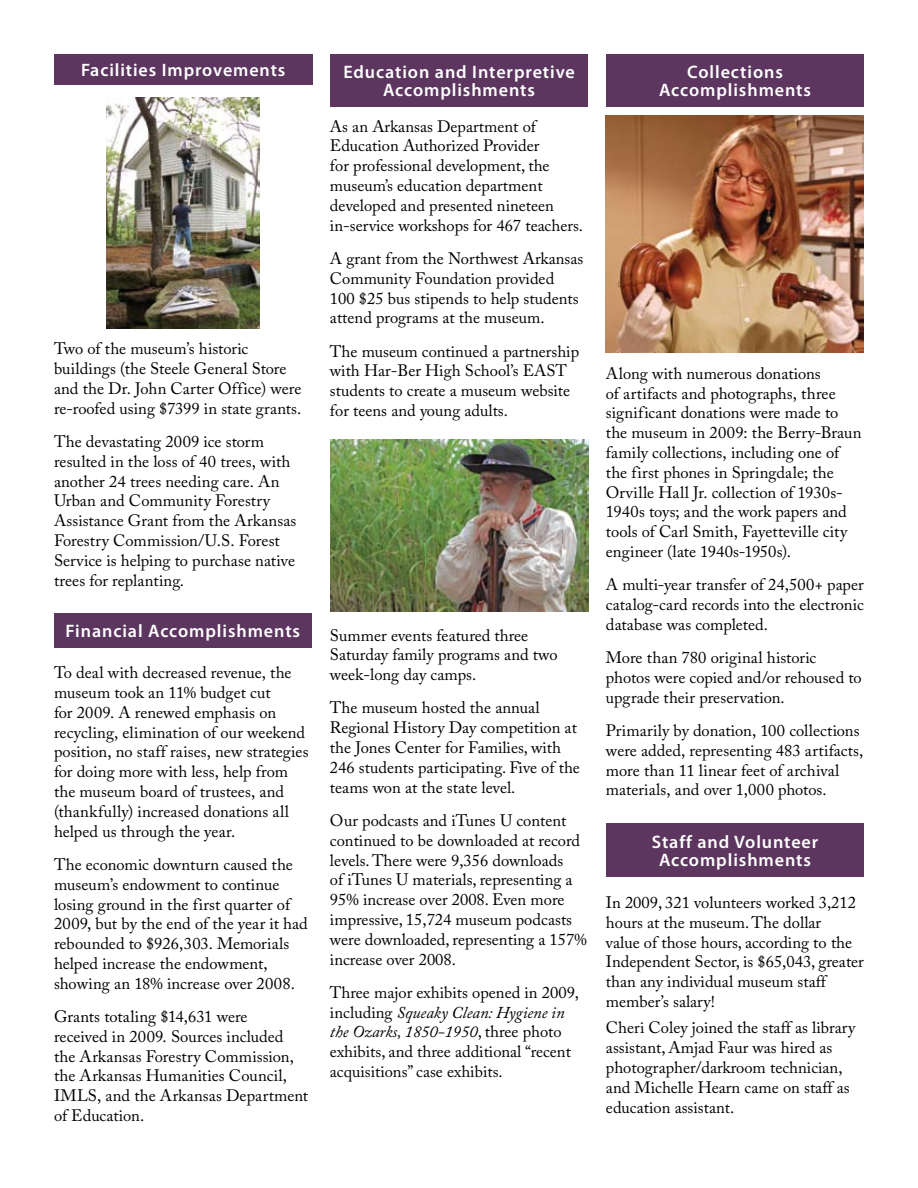
<style>
.page{position:relative;width:918px;height:1188px;background:#fff}
.page>*{position:absolute;margin:0;border:0;box-sizing:border-box;transform-origin:0 0}
.t1{font:600 18.15px/18.1px "Myriad Pro";letter-spacing:.05em;color:#fff;text-align:center}
.t2{font:600 18px "Myriad Pro";letter-spacing:.05em;color:#fff}
.t3{font:16.5px/19.8px "Adobe Caslon Pro";color:#000}
.s1{font-style:italic}
</style>
<div class="page">
<div style="left:54px;top:613px;width:258px;height:35px;background:#5c365f"></div>
<div style="left:330px;top:54px;width:258px;height:52px;background:#5c365f"></div>
<div style="left:606px;top:54px;width:258px;height:52px;background:#5c365f"></div>
<div style="left:606px;top:824px;width:258px;height:53px;background:#5c365f"></div>
<div style="left:54px;top:54px;width:258px;height:31px;background:#5c365f"></div>
<img style="left:106px;top:98px;width:154px;height:231px">
<img style="left:330px;top:439px;width:259px;height:172px">
<img style="left:606px;top:115px;width:258px;height:238px">
<p class="t2" style="left:81px;top:59px;width:206px">Facilities Improvements</p>
<p class="t3" style="left:54px;top:339px;width:249px">Two of the museum’s historic buildings (the Steele General Store and the Dr. John Carter Office) were re-roofed using $7399 in state grants.</p>
<p class="t3" style="left:54px;top:431px;width:244px">The devastating 2009 ice storm resulted in the loss of 40 trees, with another 24 trees needing care. An<br>Urban and Community Forestry<br>Assistance Grant from the Arkansas<br>Forestry Commission/U.S. Forest<br>Service is helping to purchase native trees for replanting.</p>
<p class="t1" style="left:66px;top:622px;width:236px">Financial Accomplishments</p>
<p class="t3" style="left:54px;top:663px;width:256px">To deal with decreased revenue, the museum took an 11% budget cut<br>for 2009. A renewed emphasis on recycling, elimination of our weekend position, no staff raises, new strategies for doing more with less, help from the museum board of trustees, and (thankfully) increased donations all helped us through the year.</p>
<p class="t3" style="left:54px;top:854px;width:255px">The economic downturn caused the museum’s endowment to continue losing ground in the first quarter of 2009, but by the end of the year it had rebounded to $926,303. Memorials helped increase the endowment, showing an 18% increase over 2008.</p>
<p class="t3" style="left:54px;top:1006px;width:256px">Grants totaling $14,631 were<br>received in 2009. Sources included the Arkansas Forestry Commission, the Arkansas Humanities Council,<br>IMLS, and the Arkansas Department of Education.</p>
<p class="t1" style="left:343px;top:62px;width:233px">Education and Interpretive<br>Accomplishments</p>
<p class="t1" style="left:659px;top:62px;width:153px">Collections<br>Accomplishments</p>
<p class="t3" style="left:330px;top:116px;width:255px">As an Arkansas Department of Education Authorized Provider<br>for professional development, the museum’s education department developed and presented nineteen in-service workshops for 467 teachers.</p>
<p class="t3" style="left:330px;top:248px;width:255px">A grant from the Northwest Arkansas Community Foundation provided<br>100 $25 bus stipends to help students attend programs at the museum.</p>
<p class="t3" style="left:330px;top:341px;width:251px">The museum continued a partnership with Har-Ber High School’s EAST students to create a museum website for teens and young adults.</p>
<p class="t3" style="left:330px;top:625px;width:229px">Summer events featured three<br>Saturday family programs and two week-long day camps.</p>
<p class="t3" style="left:330px;top:698px;width:252px">The museum hosted the annual Regional History Day competition at the Jones Center for Families, with 246 students participating. Five of the teams won at the state level.</p>
<p class="t3" style="left:330px;top:810px;width:258px">Our podcasts and iTunes U content continued to be downloaded at record levels. There were 9,356 downloads<br>of iTunes U materials, representing a 95% increase over 2008. Even more impressive, 15,724 museum podcasts were downloaded, representing a 157% increase over 2008.</p>
<p class="t3" style="left:330px;top:982px;width:251px">Three major exhibits opened in 2009, including <span class="s1">Squeaky Clean: Hygiene in the Ozarks, 1850-1950</span>, three photo exhibits, and three additional “recent acquisitions” case exhibits.</p>
<p class="t3" style="left:606px;top:363px;width:257px">Along with numerous donations<br>of artifacts and photographs, three significant donations were made to the museum in 2009: the Berry-Braun family collections, including one of the first phones in Springdale; the Orville Hall Jr. collection of 1930s-1940s toys; and the work papers and tools of Carl Smith, Fayetteville city engineer (late 1940s-1950s).</p>
<p class="t3" style="left:606px;top:575px;width:259px;text-align:justify">A multi-year transfer of 24,500+ paper catalog-card records into the electronic database was completed.</p>
<p class="t3" style="left:606px;top:648px;width:257px">More than 780 original historic photos were copied and/or rehoused to upgrade their preservation.</p>
<p class="t3" style="left:606px;top:720px;width:259px">Primarily by donation, 100 collections were added, representing 483 artifacts, more than 11 linear feet of archival materials, and over 1,000 photos.</p>
<p class="t1" style="left:652px;top:832px;width:168px">Staff and Volunteer<br>Accomplishments</p>
<p class="t3" style="left:606px;top:892px;width:259px">In 2009, 321 volunteers worked 3,212 hours at the museum. The dollar<br>value of those hours, according to the<br>Independent Sector, is $65,043, greater than any individual museum staff member’s salary!</p>
<p class="t3" style="left:606px;top:1018px;width:251px">Cheri Coley joined the staff as library assistant, Amjad Faur was hired as photographer/darkroom technician, and Michelle Hearn came on staff as education assistant.</p>
</div>
